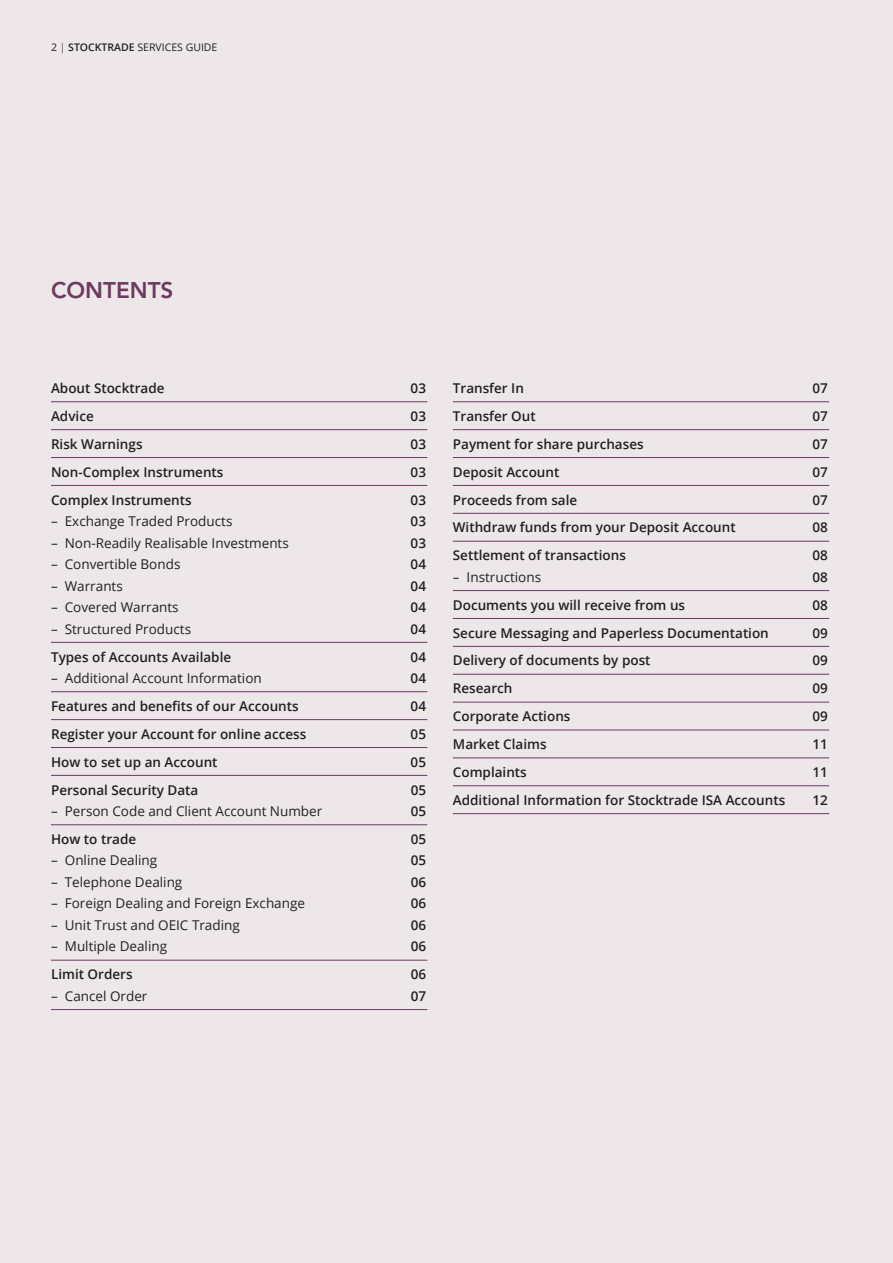
<style>
.page{position:relative;width:893px;height:1263px;background:#ede7ea}
.page>*{position:absolute;margin:0;border:0;box-sizing:border-box;transform-origin:0 0}
.t1{font:800 22.5px "Avenir LT Std";color:#6b3a5e}
.t2{font:600 13.5px "Open Sans";color:#231f20}
.t3{font:13.5px "Open Sans";color:#231f20}
.t4{font:10.5px "Open Sans";color:#231f20}
.s1{color:#6b3a5e}
.s2{font-weight:600}
</style>
<div class="page">
<hr style="left:51px;top:401px;width:376px;height:1px;background:#6b3a5e">
<hr style="left:51px;top:429px;width:376px;height:1px;background:#6b3a5e">
<hr style="left:51px;top:457px;width:376px;height:1px;background:#6b3a5e">
<hr style="left:51px;top:485px;width:376px;height:1px;background:#6b3a5e">
<hr style="left:51px;top:642px;width:376px;height:1px;background:#6b3a5e">
<hr style="left:51px;top:691px;width:376px;height:1px;background:#6b3a5e">
<hr style="left:51px;top:719px;width:376px;height:1px;background:#6b3a5e">
<hr style="left:51px;top:747px;width:376px;height:1px;background:#6b3a5e">
<hr style="left:51px;top:775px;width:376px;height:1px;background:#6b3a5e">
<hr style="left:51px;top:824px;width:376px;height:1px;background:#6b3a5e">
<hr style="left:51px;top:960px;width:376px;height:1px;background:#6b3a5e">
<hr style="left:51px;top:1009px;width:376px;height:1px;background:#6b3a5e">
<hr style="left:453px;top:401px;width:376px;height:1px;background:#6b3a5e">
<hr style="left:453px;top:429px;width:376px;height:1px;background:#6b3a5e">
<hr style="left:453px;top:457px;width:376px;height:1px;background:#6b3a5e">
<hr style="left:453px;top:485px;width:376px;height:1px;background:#6b3a5e">
<hr style="left:453px;top:513px;width:376px;height:1px;background:#6b3a5e">
<hr style="left:453px;top:541px;width:376px;height:1px;background:#6b3a5e">
<hr style="left:453px;top:590px;width:376px;height:1px;background:#6b3a5e">
<hr style="left:453px;top:618px;width:376px;height:1px;background:#6b3a5e">
<hr style="left:453px;top:646px;width:376px;height:1px;background:#6b3a5e">
<hr style="left:453px;top:674px;width:376px;height:1px;background:#6b3a5e">
<hr style="left:453px;top:702px;width:376px;height:1px;background:#6b3a5e">
<hr style="left:453px;top:730px;width:376px;height:1px;background:#6b3a5e">
<hr style="left:453px;top:758px;width:376px;height:1px;background:#6b3a5e">
<hr style="left:453px;top:785px;width:376px;height:1px;background:#6b3a5e">
<hr style="left:453px;top:813px;width:376px;height:1px;background:#6b3a5e">
<p class="t4" style="left:51px;top:40px;width:168px">2 <span class="s1">|</span> <span class="s2">STOCKTRADE</span> SERVICES GUIDE</p>
<h1 class="t1" style="left:51px;top:277px;width:124px">CONTENTS</h1>
<p class="t2" style="left:51px;top:379px;width:115px">About Stocktrade</p>
<p class="t2" style="left:411px;top:379px;width:17px">03</p>
<p class="t2" style="left:51px;top:407px;width:44px">Advice</p>
<p class="t2" style="left:411px;top:407px;width:17px">03</p>
<p class="t2" style="left:51px;top:435px;width:93px">Risk Warnings</p>
<p class="t2" style="left:411px;top:435px;width:17px">03</p>
<p class="t2" style="left:51px;top:462px;width:174px">Non-Complex Instruments</p>
<p class="t2" style="left:411px;top:462px;width:17px">03</p>
<p class="t2" style="left:51px;top:490px;width:142px">Complex Instruments</p>
<p class="t2" style="left:411px;top:490px;width:17px">03</p>
<p class="t3" style="left:51px;top:512px;width:183px">– Exchange Traded Products</p>
<p class="t2" style="left:411px;top:512px;width:17px">03</p>
<p class="t3" style="left:51px;top:533px;width:239px">– Non-Readily Realisable Investments</p>
<p class="t2" style="left:411px;top:533px;width:17px">03</p>
<p class="t3" style="left:51px;top:555px;width:131px">– Convertible Bonds</p>
<p class="t2" style="left:411px;top:555px;width:17px">04</p>
<p class="t3" style="left:51px;top:576px;width:73px">– Warrants</p>
<p class="t2" style="left:411px;top:576px;width:17px">04</p>
<p class="t3" style="left:51px;top:598px;width:129px">– Covered Warrants</p>
<p class="t2" style="left:411px;top:598px;width:17px">04</p>
<p class="t3" style="left:51px;top:619px;width:142px">– Structured Products</p>
<p class="t2" style="left:411px;top:619px;width:17px">04</p>
<p class="t2" style="left:51px;top:647px;width:182px">Types of Accounts Available</p>
<p class="t2" style="left:411px;top:647px;width:17px">04</p>
<p class="t3" style="left:51px;top:669px;width:212px">– Additional Account Information</p>
<p class="t2" style="left:411px;top:669px;width:17px">04</p>
<p class="t2" style="left:51px;top:697px;width:249px">Features and benefits of our Accounts</p>
<p class="t2" style="left:411px;top:697px;width:17px">04</p>
<p class="t2" style="left:51px;top:725px;width:257px">Register your Account for online access</p>
<p class="t2" style="left:411px;top:725px;width:17px">05</p>
<p class="t2" style="left:51px;top:752px;width:168px">How to set up an Account</p>
<p class="t2" style="left:411px;top:752px;width:17px">05</p>
<p class="t2" style="left:51px;top:780px;width:149px">Personal Security Data</p>
<p class="t2" style="left:411px;top:780px;width:17px">05</p>
<p class="t3" style="left:51px;top:802px;width:273px">– Person Code and Client Account Number</p>
<p class="t2" style="left:411px;top:802px;width:17px">05</p>
<p class="t2" style="left:51px;top:830px;width:87px">How to trade</p>
<p class="t2" style="left:411px;top:830px;width:17px">05</p>
<p class="t3" style="left:51px;top:851px;width:108px">– Online Dealing</p>
<p class="t2" style="left:411px;top:851px;width:17px">05</p>
<p class="t3" style="left:51px;top:873px;width:133px">– Telephone Dealing</p>
<p class="t2" style="left:411px;top:873px;width:17px">06</p>
<p class="t3" style="left:51px;top:894px;width:255px">– Foreign Dealing and Foreign Exchange</p>
<p class="t2" style="left:411px;top:894px;width:17px">06</p>
<p class="t3" style="left:51px;top:916px;width:190px">– Unit Trust and OEIC Trading</p>
<p class="t2" style="left:411px;top:916px;width:17px">06</p>
<p class="t3" style="left:51px;top:937px;width:118px">– Multiple Dealing</p>
<p class="t2" style="left:411px;top:937px;width:17px">06</p>
<p class="t2" style="left:51px;top:965px;width:83px">Limit Orders</p>
<p class="t2" style="left:411px;top:965px;width:17px">06</p>
<p class="t3" style="left:51px;top:987px;width:98px">– Cancel Order</p>
<p class="t2" style="left:411px;top:987px;width:17px">07</p>
<p class="t2" style="left:453px;top:379px;width:73px">Transfer In</p>
<p class="t2" style="left:812px;top:379px;width:17px">07</p>
<p class="t2" style="left:453px;top:407px;width:84px">Transfer Out</p>
<p class="t2" style="left:812px;top:407px;width:17px">07</p>
<p class="t2" style="left:453px;top:435px;width:192px">Payment for share purchases</p>
<p class="t2" style="left:812px;top:435px;width:17px">07</p>
<p class="t2" style="left:453px;top:462px;width:108px">Deposit Account</p>
<p class="t2" style="left:812px;top:462px;width:17px">07</p>
<p class="t2" style="left:453px;top:490px;width:126px">Proceeds from sale</p>
<p class="t2" style="left:812px;top:490px;width:17px">07</p>
<p class="t2" style="left:453px;top:518px;width:284px">Withdraw funds from your Deposit Account</p>
<p class="t2" style="left:812px;top:518px;width:17px">08</p>
<p class="t2" style="left:453px;top:546px;width:175px">Settlement of transactions</p>
<p class="t2" style="left:812px;top:546px;width:17px">08</p>
<p class="t3" style="left:453px;top:568px;width:90px">– Instructions</p>
<p class="t2" style="left:812px;top:568px;width:17px">08</p>
<p class="t2" style="left:453px;top:595px;width:234px">Documents you will receive from us</p>
<p class="t2" style="left:812px;top:595px;width:17px">08</p>
<p class="t2" style="left:453px;top:623px;width:317px">Secure Messaging and Paperless Documentation</p>
<p class="t2" style="left:812px;top:623px;width:17px">09</p>
<p class="t2" style="left:453px;top:651px;width:199px">Delivery of documents by post</p>
<p class="t2" style="left:812px;top:651px;width:17px">09</p>
<p class="t2" style="left:453px;top:679px;width:61px">Research</p>
<p class="t2" style="left:812px;top:679px;width:17px">09</p>
<p class="t2" style="left:453px;top:707px;width:119px">Corporate Actions</p>
<p class="t2" style="left:812px;top:707px;width:17px">09</p>
<p class="t2" style="left:453px;top:735px;width:95px">Market Claims</p>
<p class="t2" style="left:812px;top:735px;width:17px">11</p>
<p class="t2" style="left:453px;top:763px;width:75px">Complaints</p>
<p class="t2" style="left:812px;top:763px;width:17px">11</p>
<p class="t2" style="left:453px;top:791px;width:334px">Additional Information for Stocktrade ISA Accounts</p>
<p class="t2" style="left:812px;top:791px;width:17px">12</p>
</div>
